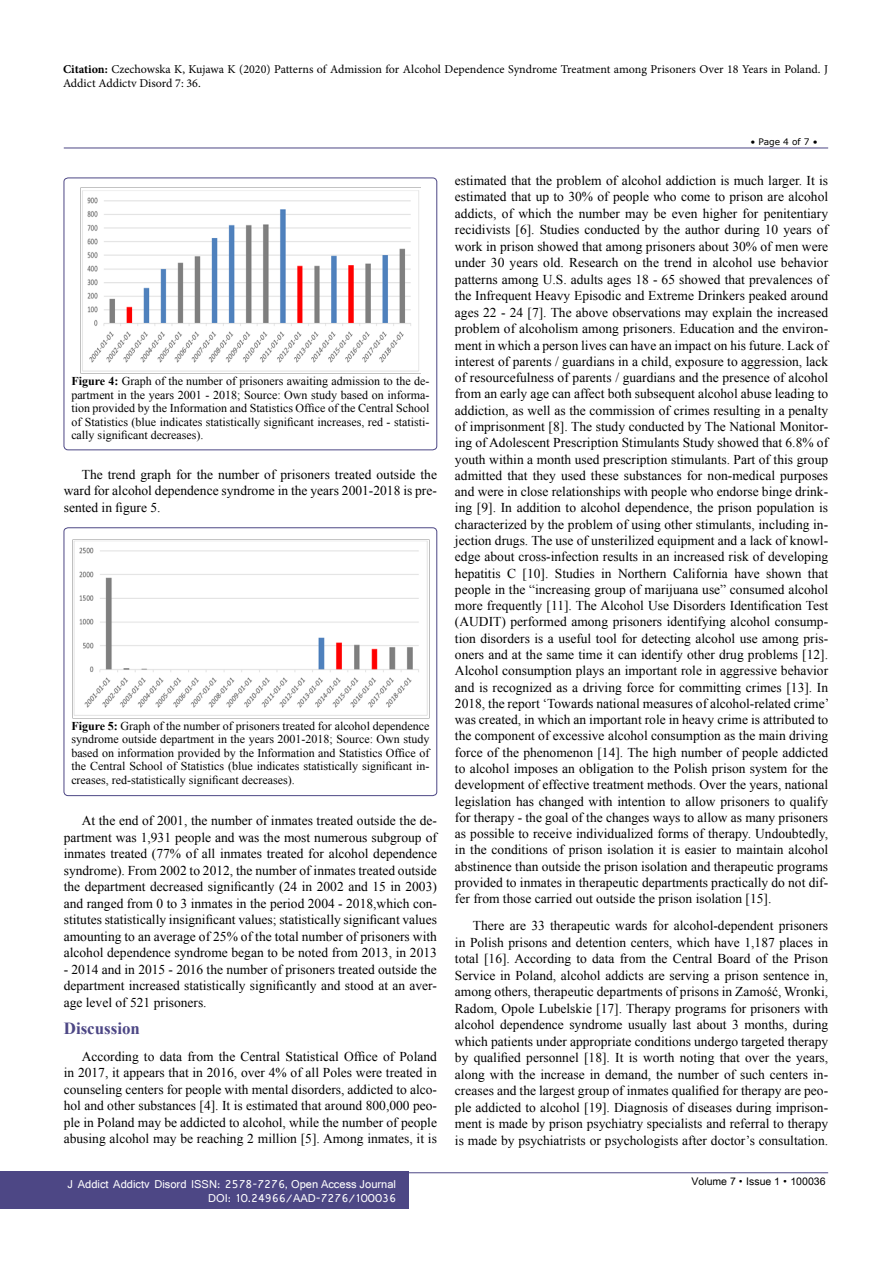
<style>
.page{position:relative;width:893px;height:1263px;background:#fff}
.page>*{position:absolute;margin:0;border:0;box-sizing:border-box;transform-origin:0 0}
.t1{font:700 16.95px "Times New Roman";color:#4d4785}
.t2{font:13.5px/16.4px "Times New Roman";color:#000;text-align:justify}
.t3{font:12px/13.5px "Times New Roman";color:#000;text-align:justify}
.t4{font:12px/13.5px "Minion Pro";letter-spacing:-.005em;color:#000}
.t5{font:12px/14.2px "Shruti";color:#fff;text-align:right}
.t6{font:10.5px "Arial Unicode MS";color:#000}
.t7{font:9px "MS Reference Sans Serif";color:#000}
.s1{font-weight:700}
.s2{font-family:"Batang"}
</style>
<div class="page">
<hr style="left:64px;top:148px;width:764px;height:1px;background:#4d4785">
<hr style="left:64px;top:1172px;width:764px;height:1px;background:#4d4785">
<div style="left:0;top:1171px;width:409px;height:38px;background:#4d4785"></div>
<div style="left:64px;top:178px;width:373px;height:272px;border:1px solid #4d4785;border-radius:4px"></div>
<div style="left:64px;top:528px;width:373px;height:268px;border:1px solid #4d4785;border-radius:4px"></div>
<img style="left:82px;top:190px;width:337px;height:182px">
<img style="left:72px;top:539px;width:357px;height:179px">
<p class="t4" style="left:63px;top:63px;width:767px"><span class="s1">Citation:</span> Czechowska K, Kujawa K (2020) Patterns of Admission for Alcohol Dependence Syndrome Treatment among Prisoners Over 18 Years in Poland. J<br>Addict Addictv Disord 7: 36.</p>
<p class="t3" style="left:71px;top:374px;width:360px"><span class="s1">Figure 4:</span> Graph of the number of prisoners awaiting admission to the de&shy;partment in the years 2001 - 2018; Source: Own study based on informa&shy;tion provided by the Information and Statistics Office of the Central School of Statistics (blue indicates statistically significant increases, red - statisti&shy;cally significant decreases).</p>
<p class="t2" style="left:64px;top:466px;width:375px;text-indent:18px">The trend graph for the number of prisoners treated outside the ward for alcohol dependence syndrome in the years 2001-2018 is pre&shy;sented in figure 5.</p>
<p class="t3" style="left:71px;top:719px;width:360px"><span class="s1">Figure 5:</span> Graph of the number of prisoners treated for alcohol dependence syndrome outside department in the years 2001-2018; Source: Own study based on information provided by the Information and Statistics Office of the Central School of Statistics (blue indicates statistically significant in&shy;creases, red-statistically significant decreases).</p>
<p class="t2" style="left:64px;top:812px;width:375px;text-indent:18px">At the end of 2001, the number of inmates treated outside the de&shy;partment was 1,931 people and was the most numerous subgroup of inmates treated (77% of all inmates treated for alcohol dependence syndrome). From 2002 to 2012, the number of inmates treated outside the department decreased significantly (24 in 2002 and 15 in 2003) and ranged from 0 to 3 inmates in the period 2004 - 2018,which con&shy;stitutes statistically insignificant values; statistically significant values amounting to an average of 25% of the total number of prisoners with alcohol dependence syndrome began to be noted from 2013, in 2013</p>
<p class="t2" style="left:64px;top:961px;width:375px">- 2014 and in 2015 - 2016 the number of prisoners treated outside the department increased statistically significantly and stood at an aver&shy;age level of 521 prisoners.</p>
<p class="t1" style="left:64px;top:1016px;width:78px">Discussion</p>
<p class="t2" style="left:64px;top:1048px;width:375px;text-indent:18px">According to data from the Central Statistical Office of Poland in 2017, it appears that in 2016, over 4% of all Poles were treated in counseling centers for people with mental disorders, addicted to alco&shy;hol and other substances [4]. It is estimated that around 800,000 peo&shy;ple in Poland may be addicted to alcohol, while the number of people abusing alcohol may be reaching 2 million [5]. Among inmates, it is</p>
<p class="t7" style="left:750px;top:136px;width:69px">• Page 4 of 7 •</p>
<p class="t2" style="left:455px;top:172px;width:376px">estimated that the problem of alcohol addiction is much larger. It is estimated that up to 30% of people who come to prison are alcohol addicts, of which the number may be even higher for penitentiary recidivists [6]. Studies conducted by the author during 10 years of work in prison showed that among prisoners about 30% of men were under 30 years old. Research on the trend in alcohol use behavior patterns among U.S. adults ages 18 - 65 showed that prevalences of the Infrequent Heavy Episodic and Extreme Drinkers peaked around ages 22 - 24 [7]. The above observations may explain the increased problem of alcoholism among prisoners. Education and the environ&shy;ment in which a person lives can have an impact on his future. Lack of interest of parents / guardians in a child, exposure to aggression, lack of resourcefulness of parents / guardians and the presence of alcohol from an early age can affect both subsequent alcohol abuse leading to addiction, as well as the commission of crimes resulting in a penalty of imprisonment [8]. The study conducted by The National Monitor&shy;ing of Adolescent Prescription Stimulants Study showed that 6.8% of youth within a month used prescription stimulants. Part of this group admitted that they used these substances for non-medical purposes and were in close relationships with people who endorse binge drink&shy;ing [9]. In addition to alcohol dependence, the prison population is characterized by the problem of using other stimulants, including in&shy;jection drugs. The use of unsterilized equipment and a lack of knowl&shy;edge about cross-infection results in an increased risk of developing hepatitis C [10]. Studies in Northern California have shown that people in the “increasing group of marijuana use” consumed alcohol more frequently [11]. The Alcohol Use Disorders Identification Test (AUDIT) performed among prisoners identifying alcohol consump&shy;tion disorders is a useful tool for detecting alcohol use among pris&shy;oners and at the same time it can identify other drug problems [12].<br>Alcohol consumption plays an important role in aggressive behavior and is recognized as a driving force for committing crimes [13]. In 2018, the report ‘Towards national measures of alcohol-related crime’ was created, in which an important role in heavy crime is attributed to the component of excessive alcohol consumption as the main driving force of the phenomenon [14]. The high number of people addicted to alcohol imposes an obligation to the Polish prison system for the development of effective treatment methods. Over the years, national legislation has changed with intention to allow prisoners to qualify for therapy - the goal of the changes ways to allow as many prisoners as possible to receive individualized forms of therapy. Undoubtedly, in the conditions of prison isolation it is easier to maintain alcohol abstinence than outside the prison isolation and therapeutic programs provided to inmates in therapeutic departments practically do not dif&shy;fer from those carried out outside the prison isolation [15].</p>
<p class="t2" style="left:455px;top:917px;width:375px;text-indent:18px">There are 33 therapeutic wards for alcohol-dependent prisoners in Polish prisons and detention centers, which have 1,187 places in total [16]. According to data from the Central Board of the Prison Service in Poland, alcohol addicts are serving a prison sentence in, among others, therapeutic departments of prisons in Zamość, Wronki, Radom, Opole Lubelskie [17]. Therapy programs for prisoners with alcohol dependence syndrome usually last about 3 months, during which patients under appropriate conditions undergo targeted therapy by qualified personnel [18]. It is worth noting that over the years, along with the increase in demand, the number of such centers in&shy;creases and the largest group of inmates qualified for therapy are peo&shy;ple addicted to alcohol [19]. Diagnosis of diseases during imprison&shy;ment is made by prison psychiatry specialists and referral to therapy is made by psychiatrists or psychologists after doctor’s consultation.</p>
<p class="t5" style="left:68px;top:1176px;width:330px">J Addict Addictv Disord ISSN: 2578-7276, Open Access Journal<br>DOI: 10.24966/AAD-7276/100036</p>
<p class="t6" style="left:692px;top:1173px;width:135px">Volume 7 <span class="s2">•</span> Issue 1 <span class="s2">•</span> 100036</p>
</div>
